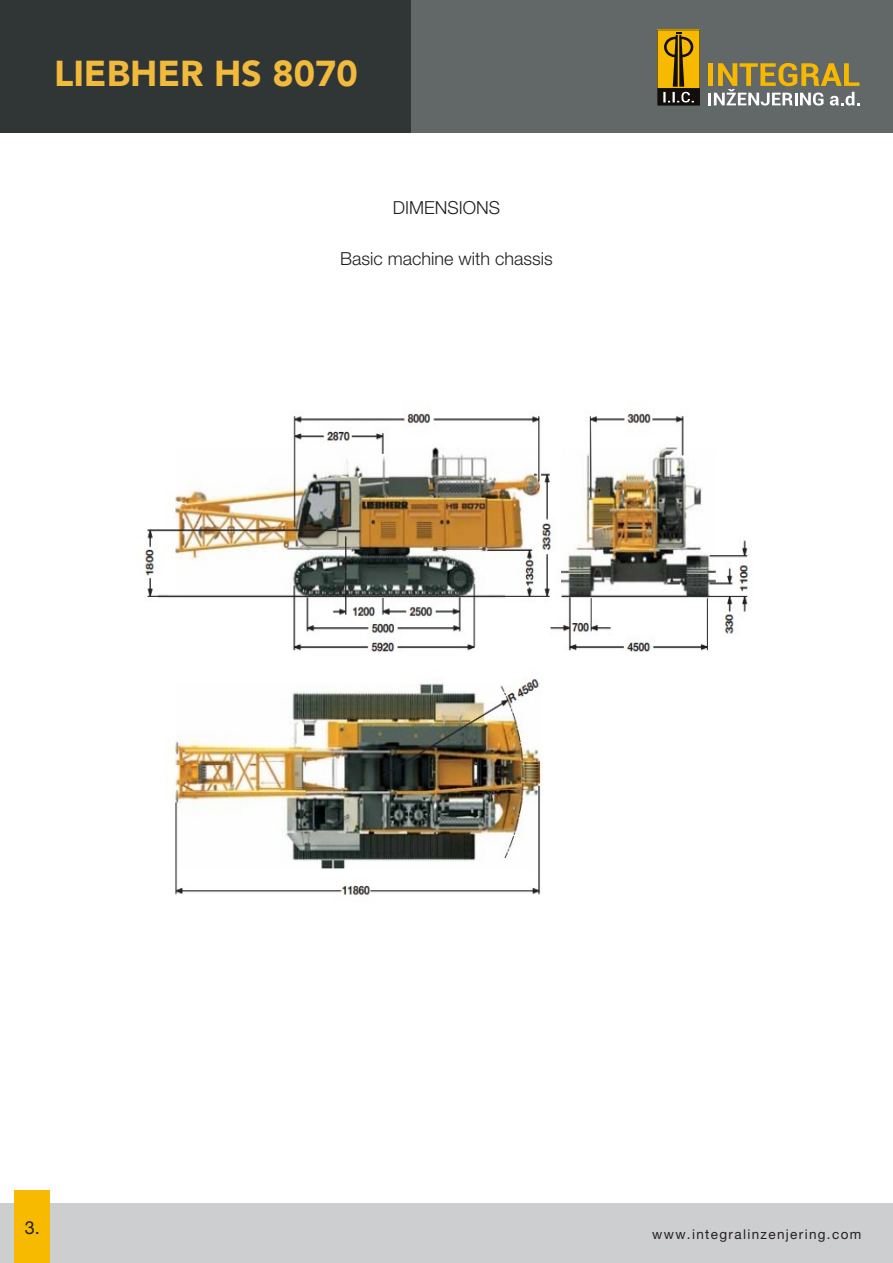
<style>
.page{position:relative;width:893px;height:1263px;background:#fff}
.page>*{position:absolute;margin:0;border:0;box-sizing:border-box;transform-origin:0 0}
.t1{font:900 36px "Avenir";color:#f2ba3c}
.t2{font:300 18px "Helvetica Neue LT Pro";color:#231f20}
.t3{font:18px "Helvetica Neue LT Pro";color:#231f20}
.t4{font:13.5px "Helvetica Neue LT Pro";letter-spacing:.1em;color:#231f20}
</style>
<div class="page">
<div style="left:0;top:1203px;width:893px;height:60px;background:#cdced0"></div>
<div style="left:15px;top:1191px;width:35px;height:72px;background:#f7ba00"></div>
<div style="left:0;top:0;width:411px;height:133px;background:#303536"></div>
<div style="left:411px;top:0;width:482px;height:133px;background:#626767"></div>
<svg style="left:657px;top:30px;width:43px;height:76px;background:#9e790c"></svg>
<svg style="left:709px;top:63px;width:150px;height:43px"></svg>
<img style="left:144px;top:410px;width:606px;height:486px">
<h1 class="t1" style="left:54px;top:42px;width:305px">LIEBHER HS 8070</h1>
<p class="t2" style="left:393px;top:197px;width:109px">DIMENSIONS</p>
<p class="t2" style="left:340px;top:248px;width:214px">Basic machine with chassis</p>
<p class="t3" style="left:25px;top:1217px;width:17px">3.</p>
<p class="t4" style="left:652px;top:1226px;width:211px">www.integralinzenjering.com</p>
</div>
